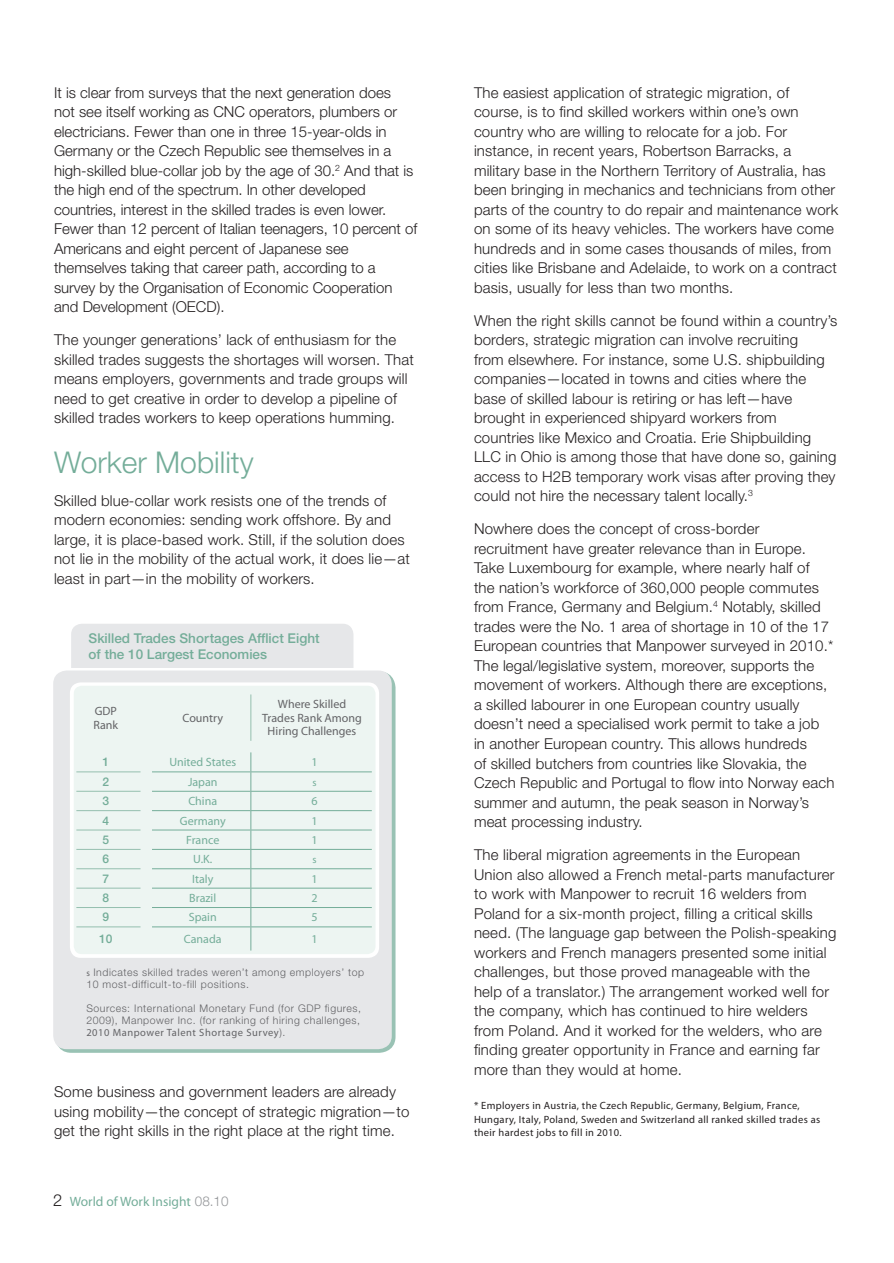
<style>
.page{position:relative;width:894px;height:1263px;background:#fff}
.page>*{position:absolute;margin:0;border:0;box-sizing:border-box;transform-origin:0 0}
.Body_Copy{font:300 30px "Helvetica Neue LT Std";color:#74ad99}
.Body_Copy-2{font:300 15px/19.5px "Helvetica Neue LT Std";letter-spacing:.01em;color:#231f20}
.t1{font:500 13.5px/16.2px "Helvetica Neue LT Std";color:#74ad99}
.t2{font:13.5px "Myriad Pro";color:#74ad99}
.t3{font:12px "Myriad Pro";color:#74ad99}
.t4{font:12px/13.5px "Myriad Pro";color:#636366}
.t5{font:500 12px "Helvetica Neue LT Std";color:#74ad99}
.t6{font:300 10.5px/12px "Helvetica Neue LT Std";letter-spacing:.05em;color:#636366}
.Body_Copy-3{font:10.5px/13.5px "Myriad Pro";letter-spacing:.03em;color:#231f20}
.t7{font:10.5px "Myriad Pro";color:#74ad99}
.s1{font-family:"Myriad Pro";font-weight:400;font-size:9px}
.s2{font-family:"Myriad Pro";font-weight:400}
.s3{font-family:"Helvetica Neue LT Std";font-weight:300;font-size:16.5px;color:#231f20}
.s4{font-family:"Helvetica Neue LT Std";font-weight:300;color:#95979a}
</style>
<div class="page">
<div style="left:71px;top:624px;width:282px;height:44px;background:#e6e7e9"></div>
<div style="left:53px;top:670px;width:338px;height:379px;background:#e6e7e9;border-radius:14px"></div>
<div style="left:70px;top:682px;width:309px;height:276px;background:#fff;border-radius:11px"></div>
<div style="left:74px;top:685px;width:301px;height:269px;background:#edf5f2;border-radius:8px"></div>
<hr style="left:250px;top:694px;width:1px;height:47px;background:#95bfaf">
<hr style="left:76px;top:771px;width:64px;height:1px;background:#95bfaf">
<hr style="left:152px;top:771px;width:99px;height:1px;background:#74ad99">
<hr style="left:251px;top:771px;width:120px;height:1px;background:#74ad99">
<hr style="left:76px;top:791px;width:64px;height:1px;background:#95bfaf">
<hr style="left:152px;top:791px;width:99px;height:1px;background:#74ad99">
<hr style="left:251px;top:791px;width:120px;height:1px;background:#74ad99">
<hr style="left:76px;top:810px;width:64px;height:1px;background:#95bfaf">
<hr style="left:152px;top:810px;width:99px;height:1px;background:#74ad99">
<hr style="left:251px;top:810px;width:120px;height:1px;background:#74ad99">
<hr style="left:76px;top:829px;width:64px;height:1px;background:#95bfaf">
<hr style="left:152px;top:829px;width:99px;height:1px;background:#74ad99">
<hr style="left:251px;top:829px;width:120px;height:1px;background:#74ad99">
<hr style="left:76px;top:849px;width:64px;height:1px;background:#95bfaf">
<hr style="left:152px;top:849px;width:99px;height:1px;background:#74ad99">
<hr style="left:251px;top:849px;width:120px;height:1px;background:#74ad99">
<hr style="left:76px;top:868px;width:64px;height:1px;background:#95bfaf">
<hr style="left:152px;top:868px;width:99px;height:1px;background:#74ad99">
<hr style="left:251px;top:868px;width:120px;height:1px;background:#74ad99">
<hr style="left:76px;top:887px;width:64px;height:1px;background:#95bfaf">
<hr style="left:152px;top:887px;width:99px;height:1px;background:#74ad99">
<hr style="left:251px;top:887px;width:120px;height:1px;background:#74ad99">
<hr style="left:76px;top:907px;width:64px;height:1px;background:#95bfaf">
<hr style="left:152px;top:907px;width:99px;height:1px;background:#74ad99">
<hr style="left:251px;top:907px;width:120px;height:1px;background:#74ad99">
<hr style="left:76px;top:926px;width:64px;height:1px;background:#95bfaf">
<hr style="left:152px;top:926px;width:99px;height:1px;background:#74ad99">
<svg style="left:250px;top:752px;width:1px;height:198px"></svg>
<hr style="left:251px;top:926px;width:120px;height:1px;background:#74ad99">
<p class="Body_Copy-2" style="left:54px;top:82px;width:364px">It is clear from surveys that the next generation does<br>not see itself working as CNC operators, plumbers or electricians. Fewer than one in three 15-year-olds in Germany or the Czech Republic see themselves in a high-skilled blue-collar job by the age of 30.<sup>2</sup> And that is the high end of the spectrum. In other developed countries, interest in the skilled trades is even lower.<br>Fewer than 12 percent of Italian teenagers, 10 percent of Americans and eight percent of Japanese see themselves taking that career path, according to a survey by the Organisation of Economic Cooperation and Development (OECD).</p>
<p class="Body_Copy-2" style="left:54px;top:330px;width:361px">The younger generations’ lack of enthusiasm for the skilled trades suggests the shortages will worsen. That means employers, governments and trade groups will need to get creative in order to develop a pipeline of skilled trades workers to keep operations humming.</p>
<p class="Body_Copy" style="left:54px;top:444px;width:201px">Worker Mobility</p>
<p class="Body_Copy-2" style="left:54px;top:490px;width:357px">Skilled blue-collar work resists one of the trends of modern economies: sending work offshore. By and large, it is place-based work. Still, if the solution does not lie in the mobility of the actual work, it does lie—at least in part—in the mobility of workers.</p>
<p class="t1" style="left:89px;top:630px;width:232px">Skilled Trades Shortages Afflict Eight of the 10 Largest Economies</p>
<p class="t4" style="left:93px;top:703px;width:26px;line-height:14.4px">GDP<br>Rank</p>
<p class="t4" style="left:182px;top:711px;width:42px">Country</p>
<p class="t4" style="left:262px;top:697px;width:101px;text-align:center">Where Skilled<br>Trades Rank Among<br>Hiring Challenges</p>
<p class="t5" style="left:102px;top:755px;width:8px">1</p>
<p class="t3" style="left:169px;top:755px;width:68px">United States</p>
<p class="t3" style="left:311px;top:755px;width:8px">1</p>
<p class="t5" style="left:102px;top:774px;width:8px">2</p>
<p class="t3" style="left:188px;top:774px;width:31px">Japan</p>
<p class="t7" style="left:312px;top:775px;width:6px">s</p>
<p class="t5" style="left:102px;top:794px;width:8px">3</p>
<p class="t3" style="left:188px;top:794px;width:30px">China</p>
<p class="t3" style="left:311px;top:794px;width:8px">6</p>
<p class="t5" style="left:102px;top:813px;width:8px">4</p>
<p class="t3" style="left:180px;top:813px;width:47px">Germany</p>
<p class="t3" style="left:311px;top:813px;width:8px">1</p>
<p class="t5" style="left:102px;top:832px;width:8px">5</p>
<p class="t3" style="left:186px;top:832px;width:35px">France</p>
<p class="t3" style="left:311px;top:832px;width:8px">1</p>
<p class="t5" style="left:102px;top:852px;width:8px">6</p>
<p class="t3" style="left:193px;top:852px;width:21px">U.K.</p>
<p class="t7" style="left:312px;top:853px;width:6px">s</p>
<p class="t5" style="left:102px;top:871px;width:8px">7</p>
<p class="t3" style="left:192px;top:871px;width:23px">Italy</p>
<p class="t3" style="left:311px;top:871px;width:8px">1</p>
<p class="t5" style="left:102px;top:890px;width:8px">8</p>
<p class="t3" style="left:189px;top:890px;width:28px">Brazil</p>
<p class="t3" style="left:311px;top:890px;width:8px">2</p>
<p class="t5" style="left:102px;top:910px;width:8px">9</p>
<p class="t3" style="left:189px;top:910px;width:29px">Spain</p>
<p class="t3" style="left:311px;top:910px;width:8px">5</p>
<p class="t5" style="left:99px;top:931px;width:15px">10</p>
<p class="t3" style="left:184px;top:931px;width:39px">Canada</p>
<p class="t3" style="left:311px;top:931px;width:8px">1</p>
<p class="t6" style="left:86px;top:965px;width:279px"><span class="s1">s</span> Indicates skilled trades weren’t among employers’ top<br>10 most-difficult-to-fill positions.</p>
<p class="t6" style="left:86px;top:1001px;width:276px;text-align:justify">Sources: International Monetary Fund (for GDP figures, 2009), Manpower Inc. (for ranking of hiring challenges, <span class="s2">2010 Manpower Talent Shortage Survey</span>).</p>
<p class="Body_Copy-2" style="left:54px;top:1081px;width:357px">Some business and government leaders are already using mobility—the concept of strategic migration—to get the right skills in the right place at the right time.</p>
<p class="t2" style="left:53px;top:1193px;width:177px"><span class="s3">2</span> World of Work Insight <span class="s4">08.10</span></p>
<p class="Body_Copy-2" style="left:474px;top:82px;width:365px">The easiest application of strategic migration, of course, is to find skilled workers within one’s own country who are willing to relocate for a job. For instance, in recent years, Robertson Barracks, a military base in the Northern Territory of Australia, has been bringing in mechanics and technicians from other parts of the country to do repair and maintenance work on some of its heavy vehicles. The workers have come hundreds and in some cases thousands of miles, from cities like Brisbane and Adelaide, to work on a contract basis, usually for less than two months.</p>
<p class="Body_Copy-2" style="left:474px;top:310px;width:365px">When the right skills cannot be found within a country’s borders, strategic migration can involve recruiting<br>from elsewhere. For instance, some U.S. shipbuilding companies—located in towns and cities where the base of skilled labour is retiring or has left—have brought in experienced shipyard workers from countries like Mexico and Croatia. Erie Shipbuilding LLC in Ohio is among those that have done so, gaining access to H2B temporary work visas after proving they could not hire the necessary talent locally.<sup>3</sup></p>
<p class="Body_Copy-2" style="left:474px;top:519px;width:362px">Nowhere does the concept of cross-border recruitment have greater relevance than in Europe.<br>Take Luxembourg for example, where nearly half of<br>the nation’s workforce of 360,000 people commutes from France, Germany and Belgium.<sup>4</sup> Notably, skilled trades were the No. 1 area of shortage in 10 of the 17<br>European countries that Manpower surveyed in 2010.* The legal/legislative system, moreover, supports the movement of workers. Although there are exceptions, a skilled labourer in one European country usually doesn’t need a specialised work permit to take a job<br>in another European country. This allows hundreds<br>of skilled butchers from countries like Slovakia, the Czech Republic and Portugal to flow into Norway each summer and autumn, the peak season in Norway’s meat processing industry.</p>
<p class="Body_Copy-2" style="left:474px;top:844px;width:364px">The liberal migration agreements in the European Union also allowed a French metal-parts manufacturer to work with Manpower to recruit 16 welders from Poland for a six-month project, filling a critical skills need. (The language gap between the Polish-speaking workers and French managers presented some initial challenges, but those proved manageable with the help of a translator.) The arrangement worked well for the company, which has continued to hire welders from Poland. And it worked for the welders, who are finding greater opportunity in France and earning far more than they would at home.</p>
<p class="Body_Copy-3" style="left:474px;top:1098px;width:347px">* Employers in Austria, the Czech Republic, Germany, Belgium, France,<br>Hungary, Italy, Poland, Sweden and Switzerland all ranked skilled trades as their hardest jobs to fill in 2010.</p>
</div>
